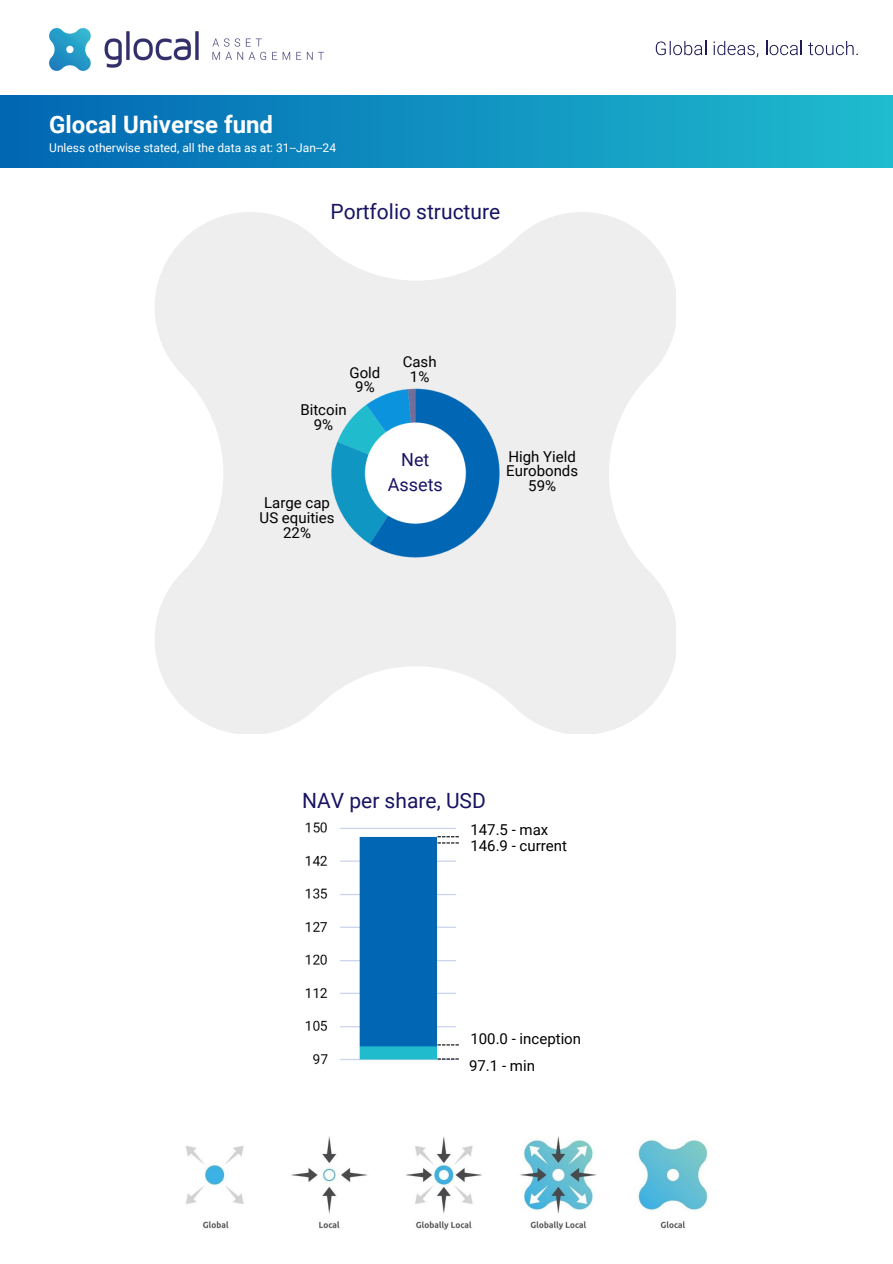
<style>
.page{position:relative;width:893px;height:1264px;background:#fff}
.page>*{position:absolute;margin:0;border:0;box-sizing:border-box;transform-origin:0 0}
.t1{font:700 24px "Roboto";color:#fff}
.t2{font:21px "Roboto";color:#191364}
.t3{font:18px/24.8px "Roboto";color:#191364;text-align:center}
.t4{font:15px/14.7px "Roboto";color:#000;text-align:center}
.t5{font:12px "Roboto";color:#fff}
</style>
<div class="page">
<img style="left:186px;top:1136px;width:522px;height:94px">
<img style="left:49px;top:28px;width:275px;height:42px">
<svg style="left:655px;top:41px;width:51px;height:14px"></svg>
<svg style="left:713px;top:41px;width:45px;height:16px"></svg>
<svg style="left:766px;top:41px;width:35px;height:14px"></svg>
<svg style="left:808px;top:41px;width:49px;height:14px"></svg>
<svg style="left:155px;top:212px;width:520px;height:521px;fill:#eeeeef"></svg>
<div style="left:0;top:96px;width:892px;height:71px;background:linear-gradient(to right,#0166b3,#20bbce)"></div>
<img style="left:305px;top:822px;width:150px;height:243px">
<img style="left:319px;top:377px;width:192px;height:191px">
<svg style="left:437px;top:1058px;width:22px;height:1px"></svg>
<svg style="left:437px;top:1044px;width:22px;height:1px"></svg>
<svg style="left:437px;top:836px;width:22px;height:7px"></svg>
<p class="t1" style="left:49px;top:111px;width:225px">Glocal Universe fund</p>
<p class="t5" style="left:49px;top:141px;width:288px">Unless otherwise stated, all the data as at: 31--Jan--24</p>
<h2 class="t2" style="left:330px;top:199px;width:171px">Portfolio structure</h2>
<h4 class="t4" style="left:349px;top:365px;width:32px">Gold<br>9%</h4>
<h2 class="t4" style="left:300px;top:403px;width:48px">Bitcoin<br>9%</h2>
<h3 class="t4" style="left:402px;top:354px;width:35px">Cash<br>1%</h3>
<p class="t4" style="left:259px;top:496px;width:76px">Large cap<br>US equities<br>22%</p>
<p class="t3" style="left:388px;top:447px;width:56px">Net<br>Assets</p>
<h4 class="t4" style="left:506px;top:449px;width:73px">High Yield<br>Eurobonds<br>59%</h4>
<h4 class="t2" style="left:302px;top:789px;width:185px">NAV per share, USD</h4>
<p class="t4" style="left:470px;top:823px;width:79px">147.5 - max</p>
<h4 class="t4" style="left:470px;top:838px;width:98px">146.9 - current</h4>
<h4 class="t4" style="left:470px;top:1031px;width:112px">100.0 - inception</h4>
<h4 class="t4" style="left:469px;top:1058px;width:67px">97.1 - min</h4>
</div>
